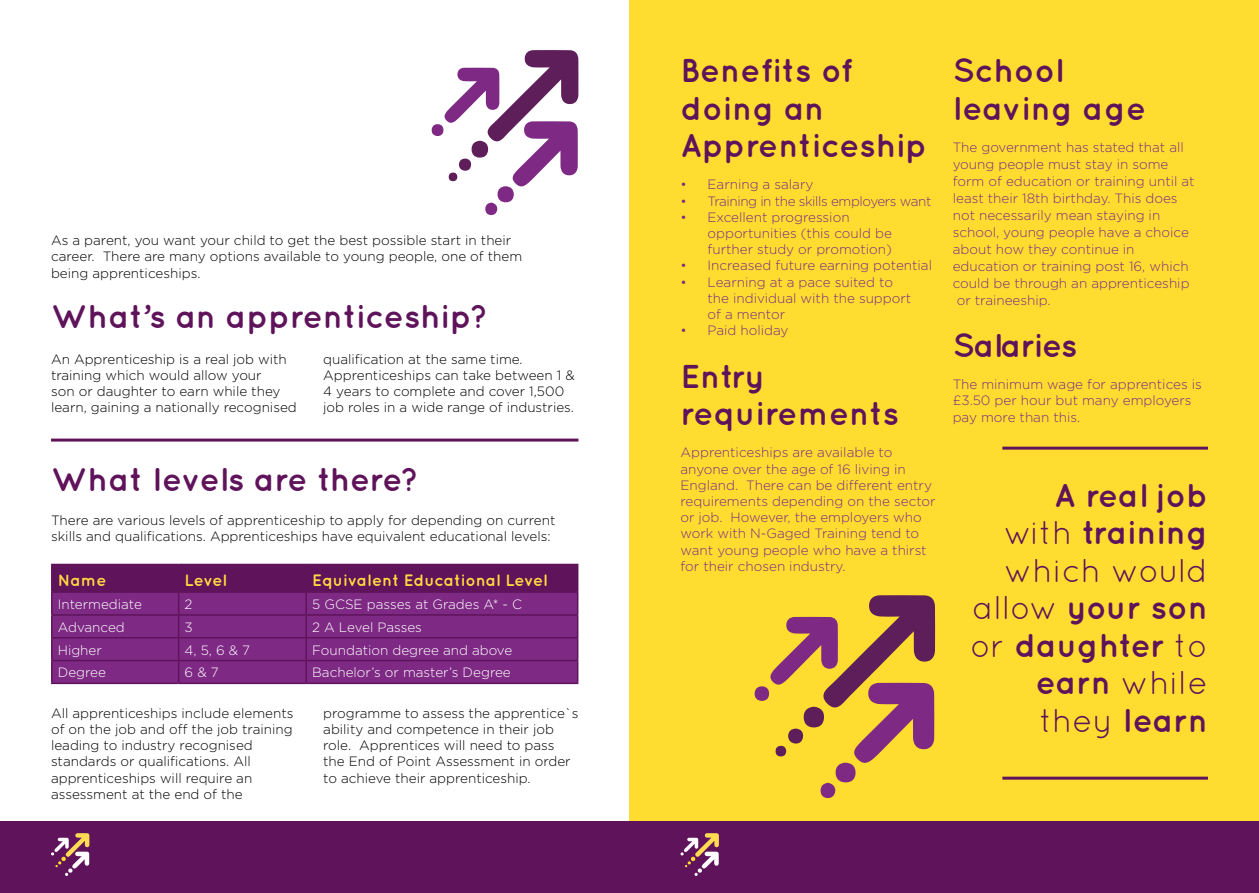
<style>
.page{position:relative;width:1259px;height:893px;background:#fff}
.page>*{position:absolute;margin:0;border:0;box-sizing:border-box;transform-origin:0 0}
.t1{font:700 33px/37.5px "Quicksand";color:#5f135a}
.t2{font:700 33px "Quicksand";letter-spacing:-.03em;color:#5f135a}
.t3{font:700 16.5px "Quicksand";color:#ffdb41}
.t4{font:300 13.5px/16.2px "Gotham";color:#000}
.t5{font:300 13.5px/16.2px "Gotham";color:#7e2984}
.t6{font:300 13.5px "Gotham";color:#fff}
.t7{font:300 13.5px "Gotham";letter-spacing:-.03em;color:#7e2984}
.s1{font-weight:400}
</style>
<div class="page">
<div style="left:629px;top:0;width:630px;height:893px;background:#ffdd30"></div>
<div style="left:0;top:821px;width:1259px;height:72px;background:#5f135a"></div>
<svg style="left:51px;top:833px;width:38px;height:43px"></svg>
<svg style="left:680px;top:833px;width:39px;height:43px"></svg>
<div style="left:835px;top:763px;width:20px;height:19px;background:#7e2984;border-radius:50%"></div>
<div style="left:820px;top:783px;width:15px;height:15px;background:#7e2984;border-radius:50%"></div>
<svg style="left:754px;top:595px;width:181px;height:172px"></svg>
<hr style="left:51px;top:564px;width:128px;height:1px;background:#5f135a">
<hr style="left:51px;top:565px;width:2px;height:26px;background:#5f135a">
<hr style="left:51px;top:591px;width:128px;height:2px;background:#5f135a">
<hr style="left:51px;top:593px;width:2px;height:21px;background:#5f135a">
<hr style="left:51px;top:614px;width:128px;height:2px;background:#5f135a">
<hr style="left:51px;top:616px;width:2px;height:21px;background:#5f135a">
<hr style="left:51px;top:637px;width:128px;height:1px;background:#5f135a">
<hr style="left:51px;top:638px;width:2px;height:22px;background:#5f135a">
<hr style="left:51px;top:660px;width:128px;height:1px;background:#5f135a">
<hr style="left:51px;top:661px;width:2px;height:22px;background:#5f135a">
<svg style="left:52px;top:564px;width:526px;height:119px;background:#742277"></svg>
<hr style="left:51px;top:683px;width:128px;height:1px;background:#5f135a">
<hr style="left:179px;top:683px;width:127px;height:1px;background:#5f135a">
<hr style="left:306px;top:683px;width:272px;height:1px;background:#5f135a">
<hr style="left:51px;top:439px;width:527px;height:3px;background:#5f135a">
<div style="left:497px;top:186px;width:17px;height:16px;background:#7e2984;border-radius:50%"></div>
<div style="left:485px;top:203px;width:12px;height:12px;background:#7e2984;border-radius:50%"></div>
<svg style="left:431px;top:50px;width:147px;height:140px"></svg>
<hr style="left:1002px;top:447px;width:206px;height:3px;background:#5f135a">
<hr style="left:1002px;top:777px;width:206px;height:3px;background:#5f135a">
<p class="t4" style="left:51px;top:232px;width:473px">As a parent, you want your child to get the best possible start in their career. There are many options available to young people, one of them being apprenticeships.</p>
<h1 class="t1" style="left:51px;top:296px;width:438px">What’s an apprenticeship?</h1>
<p class="t4" style="left:51px;top:351px;width:247px">An Apprenticeship is a real job with training which would allow your<br>son or daughter to earn while they learn, gaining a nationally recognised</p>
<p class="t4" style="left:323px;top:351px;width:253px">qualification at the same time.<br>Apprenticeships can take between 1 &amp; 4 years to complete and cover 1,500 job roles in a wide range of industries.</p>
<h1 class="t1" style="left:51px;top:460px;width:369px">What levels are there?</h1>
<p class="t4" style="left:51px;top:511px;width:506px">There are various levels of apprenticeship to apply for depending on current skills and qualifications. Apprenticeships have equivalent educational levels:</p>
<p class="t3" style="left:58px;top:570px;width:50px">Name</p>
<p class="t3" style="left:185px;top:570px;width:44px">Level</p>
<p class="t3" style="left:312px;top:570px;width:237px">Equivalent Educational Level</p>
<p class="t6" style="left:58px;top:596px;width:86px">Intermediate</p>
<p class="t6" style="left:185px;top:596px;width:9px">2</p>
<p class="t6" style="left:312px;top:596px;width:211px">5 GCSE passes at Grades A* - C</p>
<p class="t6" style="left:58px;top:618px;width:69px">Advanced</p>
<p class="t6" style="left:185px;top:618px;width:10px">3</p>
<p class="t6" style="left:312px;top:618px;width:111px">2 A Level Passes</p>
<p class="t6" style="left:58px;top:641px;width:46px">Higher</p>
<p class="t6" style="left:185px;top:641px;width:67px">4, 5, 6 &amp; 7</p>
<p class="t6" style="left:312px;top:641px;width:201px">Foundation degree and above</p>
<p class="t6" style="left:58px;top:664px;width:50px">Degree</p>
<p class="t6" style="left:185px;top:664px;width:36px">6 &amp; 7</p>
<p class="t6" style="left:312px;top:664px;width:200px">Bachelor’s or master’s Degree</p>
<p class="t4" style="left:51px;top:704px;width:244px">All apprenticeships include elements of on the job and off the job training leading to industry recognised standards or qualifications. All apprenticeships will require an assessment at the end of the</p>
<p class="t4" style="left:323px;top:704px;width:257px">programme to assess the apprentice`s ability and competence in their job role. Apprentices will need to pass the End of Point Assessment in order to achieve their apprenticeship.</p>
<h1 class="t1" style="left:680px;top:51px;width:248px">Benefits of doing an<br>Apprenticeship</h1>
<h1 class="t1" style="left:952px;top:51px;width:195px">School leaving age</h1>
<p class="t5" style="left:952px;top:139px;width:233px">The government has stated that all</p>
<p class="t5" style="left:952px;top:156px;width:217px">young people must stay in some</p>
<p class="t5" style="left:952px;top:173px;width:243px">form of education or training until at</p>
<p class="t5" style="left:952px;top:190px;width:226px">least their 18th birthday. This does</p>
<p class="t5" style="left:952px;top:207px;width:209px">not necessarily mean staying in</p>
<p class="t5" style="left:952px;top:223px;width:238px">school, young people have a choice</p>
<p class="t5" style="left:952px;top:240px;width:183px">about how they continue in</p>
<p class="t5" style="left:952px;top:257px;width:237px">education or training post 16, which</p>
<p class="t5" style="left:952px;top:274px;width:238px">could be through an apprenticeship</p>
<p class="t5" style="left:956px;top:291px;width:95px">or traineeship.</p>
<p class="t5" style="left:680px;top:176px;width:134px">• Earning a salary</p>
<p class="t7" style="left:680px;top:192px;width:252px">• Training in the skills employers want</p>
<p class="t5" style="left:707px;top:209px;width:186px;text-indent:-27px">• Excellent progression opportunities (this could be further study or promotion)</p>
<p class="t5" style="left:680px;top:257px;width:253px">• Increased future earning potential</p>
<p class="t5" style="left:707px;top:273px;width:205px;text-indent:-27px">• Learning at a pace suited to the individual with the support of a mentor</p>
<p class="t5" style="left:680px;top:322px;width:109px">• Paid holiday</p>
<h1 class="t2" style="left:952px;top:326px;width:126px">Salaries</h1>
<h1 class="t1" style="left:680px;top:357px;width:220px">Entry requirements</h1>
<p class="t5" style="left:680px;top:444px;width:257px">Apprenticeships are available to anyone over the age of 16 living in England. There can be different entry requirements depending on the sector or job. However, the employers who work with N-Gaged Training tend to want young people who have a thirst for their chosen industry.</p>
<p class="t5" style="left:952px;top:376px;width:251px">The minimum wage for apprentices is £3.50 per hour but many employers pay more than this.</p>
<h1 class="t1" style="left:970px;top:475px;width:239px;text-align:right">A real job<br><span class="s1">with</span> training <span class="s1">which would allow</span> your son <span class="s1">or</span> daughter <span class="s1">to </span>earn <span class="s1">while they</span> learn</h1>
</div>
